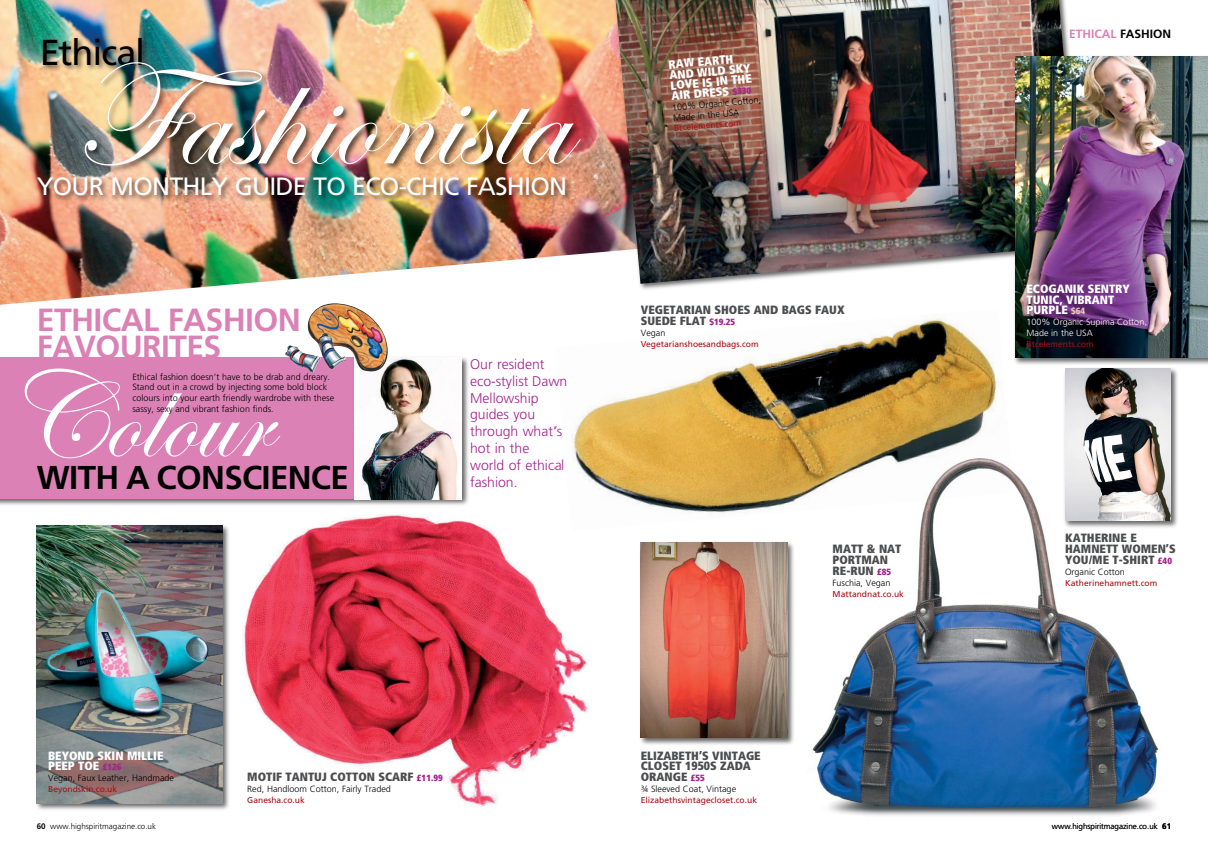
<style>
.page{position:relative;width:1208px;height:851px;background:#fff}
.page>*{position:absolute;margin:0;border:0;box-sizing:border-box;transform-origin:0 0}
.t1{font:150px "Edwardian Script ITC";color:#fff}
.t2{font:125px "Edwardian Script ITC";color:#fff}
.t3{font:36px "Frutiger";letter-spacing:-.03em;color:#000}
.t4{font:700 33px "Frutiger";color:#000}
.t5{font:700 32px/26.6px "Frutiger";letter-spacing:-.02em;color:#db81b5}
.t6{font:25px "Frutiger";letter-spacing:-.03em;color:#fff}
.t7{font:300 14px/16.8px "Frutiger";color:#a2238e}
.t8{font:900 condensed 12px/10.8px "Frutiger";color:#4c4d4f}
.t9{font:900 condensed 12px/10.5px "Frutiger";color:#fff}
.t10{font:700 12px "Frutiger";color:#db81b5}
.t11{font:700 12px "Frutiger";color:#000}
.t12{font:300 9px/10.8px "Frutiger";color:#000}
.t13{font:300 9px/10.9px "Frutiger";color:#fff}
.t14{font:900 condensed 9px "Frutiger";color:#a2238e}
.t15{font:8.5px "Frutiger";color:#a70e13}
.t16{font:300 8px "Frutiger";color:#000}
.s1{font-size:9px;color:#a2238e}
.s2{font-weight:900;font-stretch:condensed;font-size:12px;color:#fff}
.s3{font-weight:900;font-stretch:condensed;color:#a2238e}
.s4{font-size:9px;color:#efc1b3}
.s5{font-weight:700}
</style>
<div class="page">
<div style="left:1062px;top:366px;width:117px;height:163px;background:#000;opacity:.6"></div>
<img style="left:1065px;top:368px;width:105px;height:79px">
<img style="left:812px;top:447px;width:366px;height:369px">
<img style="left:0;top:0;width:612px;height:305px">
<div style="left:36px;top:35px;width:552px;height:168px;background:#000;opacity:.6"></div>
<div style="left:612px;top:0;width:476px;height:292px;background:#000;opacity:.6"></div>
<img style="left:615px;top:0;width:465px;height:284px">
<div style="left:0;top:355px;width:363px;height:151px;background:#000;opacity:.6"></div>
<div style="left:0;top:358px;width:354px;height:141px;background:#db81b5"></div>
<div style="left:352px;top:355px;width:118px;height:151px;background:#000;opacity:.6"></div>
<img style="left:354px;top:358px;width:108px;height:141px">
<img style="left:284px;top:303px;width:106px;height:69px">
<img style="left:243px;top:514px;width:345px;height:292px">
<div style="left:34px;top:523px;width:196px;height:288px;background:#000;opacity:.6"></div>
<img style="left:37px;top:525px;width:185px;height:278px">
<div style="left:1012px;top:54px;width:196px;height:312px;background:#000;opacity:.6"></div>
<img style="left:1015px;top:57px;width:193px;height:301px">
<div style="left:638px;top:540px;width:157px;height:206px;background:#000;opacity:.6"></div>
<img style="left:641px;top:542px;width:146px;height:195px">
<img style="left:555px;top:308px;width:459px;height:223px">
<h3 class="t3" style="left:40px;top:31px;width:107px">Ethical</h3>
<h1 class="t1" style="left:76px;top:35px;width:492px">Fashionista</h1>
<h3 class="t6" style="left:37px;top:172px;width:532px">YOUR MONTHLY GUIDE TO ECO-CHIC FASHION</h3>
<h3 class="t5" style="left:37px;top:306px;width:265px">ETHICAL FASHION<br>FAVOURITES</h3>
<h2 class="t2" style="left:3px;top:348px;width:267px">Colour</h2>
<h3 class="t4" style="left:37px;top:458px;width:49px">WITH</h3>
<h3 class="t4" style="left:126px;top:458px;width:50px">ACONSCI</h3>
<h3 class="t4" style="left:270px;top:458px;width:80px">ENCE</h3>
<p class="t12" style="left:132px;top:371px;width:203px">Ethical fashion doesn’t have to be drab and dreary.<br>Stand out in a crowd by injecting some bold block colours into your earth friendly wardrobe with these sassy, sexy and vibrant fashion finds.</p>
<h3 class="t7" style="left:470px;top:355px;width:98px">Our resident eco-stylist Dawn<br>Mellowship guides you through what’s hot in the<br>world of ethical fashion.</h3>
<h3 class="t9" style="left:668px;top:59px;width:83px;rotate:-5deg">RAW EARTH<br>AND WILD SKY<br>LOVE IS IN THE<br>AIR DRESS</h3>
<p class="t14" style="left:732px;top:86px;width:20px;rotate:-5deg">$330</p>
<p class="t12" style="left:672px;top:102px;width:91px;line-height:10.5px;rotate:-5deg">100% Organic Cotton,<br>Made in the USA</p>
<p class="t15" style="left:674px;top:123px;width:69px;rotate:-5deg">Btcelements.com</p>
<h3 class="t8" style="left:641px;top:305px;width:205px">VEGETARIAN SHOES AND BAGS FAUX<br>SUEDE FLAT <span class="s1">$19.25</span></h3>
<p class="t12" style="left:641px;top:327px;width:26px">Vegan</p>
<p class="t15" style="left:641px;top:339px;width:119px">Vegetarianshoesandbags.com</p>
<h3 class="t8" style="left:832px;top:543px;width:70px">MATT &amp; NAT<br>PORTMAN<br>RE-RUN <span class="s1">£85</span></h3>
<p class="t12" style="left:832px;top:577px;width:59px">Fuschia, Vegan</p>
<p class="t15" style="left:832px;top:588px;width:73px">Mattandnat.co.uk</p>
<h3 class="t9" style="left:48px;top:749px;width:116px;line-height:10.8px">BEYOND SKIN MILLIE<br>PEEP</h3>
<p class="t12" style="left:48px;top:761px;width:127px;text-indent:30px"><span class="s2">TOE</span> <span class="s3">£126<br></span>Vegan, Faux Leather, Handmade</p>
<p class="t15" style="left:48px;top:784px;width:70px">Beyondskin.co.uk</p>
<h3 class="t8" style="left:247px;top:771px;width:197px">MOTIF TANTUJ COTTON SCARF <span class="s1">£11.99</span></h3>
<p class="t12" style="left:247px;top:783px;width:145px">Red, Handloom Cotton, Fairly Traded</p>
<p class="t15" style="left:247px;top:795px;width:59px">Ganesha.co.uk</p>
<h3 class="t8" style="left:641px;top:749px;width:120px">ELIZABETH’S VINTAGE<br>CLOSET 1950S ZADA<br>ORANGE <span class="s1">£55</span></h3>
<p class="t12" style="left:641px;top:783px;width:97px">¾ Sleeved Coat, Vintage</p>
<p class="t15" style="left:641px;top:795px;width:118px">Elizabethsvintagecloset.co.uk</p>
<h3 class="t10" style="left:1069px;top:26px;width:15px">ETHICAL</h3>
<h3 class="t11" style="left:1120px;top:26px;width:15px">FASHION</h3>
<h3 class="t9" style="left:1026px;top:283px;width:105px;line-height:10.8px">ECOGANIK SENTRY<br>TUNIC, VIBRANT<br>PURPLE <span class="s4">$64</span></h3>
<p class="t13" style="left:1026px;top:317px;width:122px">100% Organic Supima Cotton,<br>Made in the USA</p>
<p class="t15" style="left:1026px;top:339px;width:69px">Btcelements.com</p>
<h3 class="t8" style="left:1065px;top:532px;width:111px">KATHERINE E<br>HAMNETT WOMEN’S<br>YOU/ME T-SHIRT <span class="s1">£40</span></h3>
<p class="t12" style="left:1065px;top:566px;width:61px">Organic Cotton</p>
<p class="t15" style="left:1065px;top:578px;width:94px">Katherinehamnett.com</p>
<p class="t16" style="left:37px;top:821px;width:121px"><span class="s5">60</span> www.highspiritmagazine.co.uk</p>
<p class="t16" style="left:1052px;top:821px;width:121px">www.highspiritmagazine.co.uk <span class="s5">61</span></p>
</div>
